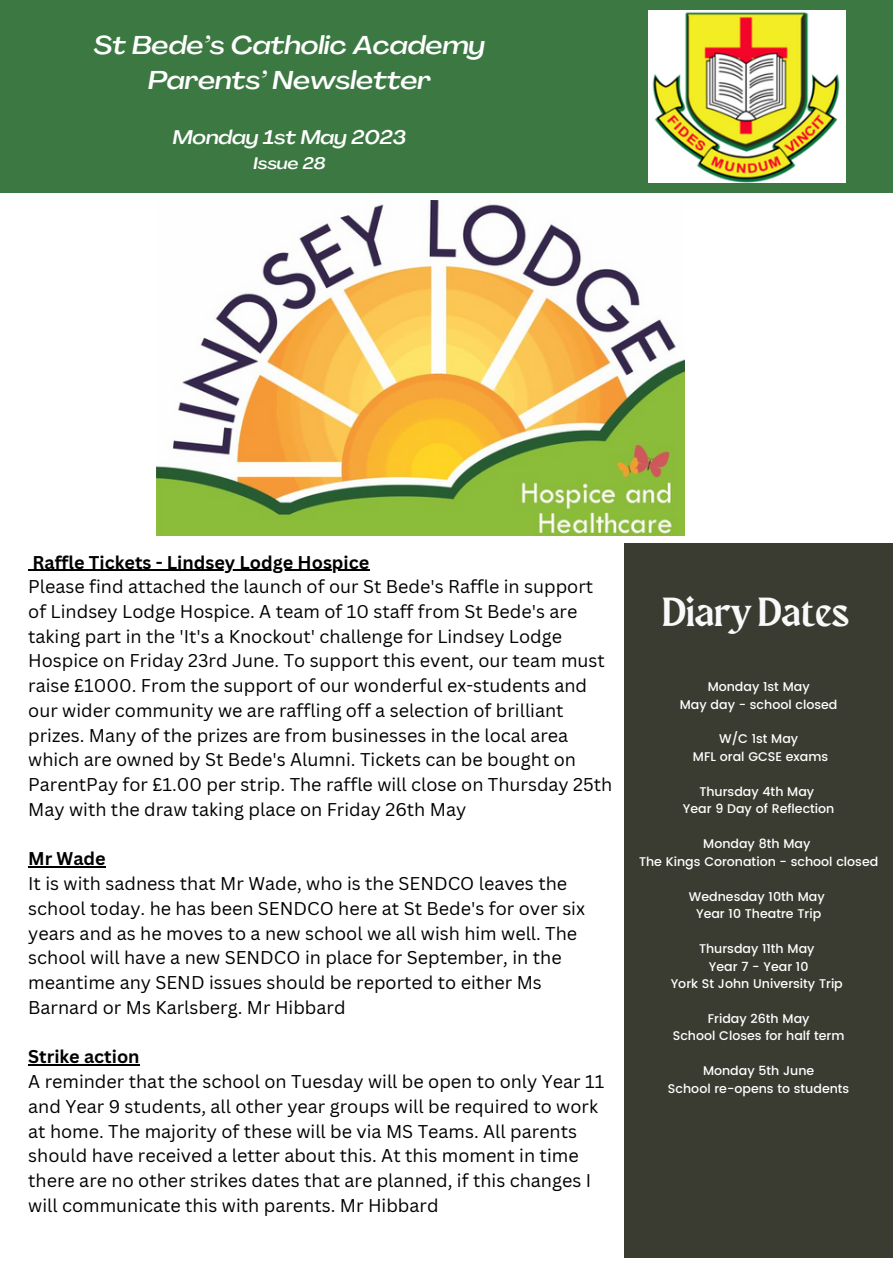
<style>
.page{position:relative;width:893px;height:1264px;background:#fff}
.page>*{position:absolute;margin:0;border:0;box-sizing:border-box;transform-origin:0 0}
.t1{font:40.5px "Maragsa Display";color:#f8f9f9}
.t2{font:italic 500 expanded 25.5px/34.8px "Agrandir";color:#fff;text-align:center}
.t3{font:italic 500 expanded 19.5px "Agrandir";color:#fff}
.t4{font:18px/24.8px "Canva Sans";color:#000}
.t5{font:700 18px "Canva Sans";color:#000}
.t6{font:italic 500 expanded 16.5px "Agrandir";color:#fff}
.t7{font:500 12.6px/17.4px "Poppins";color:#fff;text-align:center}
</style>
<div class="page">
<div style="left:0;top:0;width:892px;height:193px;background:#3c7841"></div>
<div style="left:624px;top:543px;width:268px;height:714px;background:#3b3c31"></div>
<img style="left:648px;top:10px;width:197px;height:172px">
<img style="left:157px;top:201px;width:527px;height:334px">
<hr style="left:32px;top:569px;width:337px;height:1px;background:#000">
<hr style="left:28px;top:866px;width:78px;height:1px;background:#000">
<hr style="left:28px;top:1064px;width:112px;height:1px;background:#000">
<h2 class="t2" style="left:94px;top:30px;width:392px">St Bede’s Catholic Academy<br>Parents’ Newsletter</h2>
<p class="t3" style="left:173px;top:130px;width:235px">Monday 1st May 2023</p>
<p class="t6" style="left:253px;top:156px;width:73px">Issue 28</p>
<p class="t5" style="left:32px;top:549px;width:338px">Raffle Tickets - Lindsey Lodge Hospice</p>
<p class="t4" style="left:28px;top:574px;width:585px">Please find attached the launch of our St Bede's Raffle in support of Lindsey Lodge Hospice. A team of 10 staff from St Bede's are taking part in the 'It's a Knockout' challenge for Lindsey Lodge Hospice on Friday 23rd June. To support this event, our team must raise £1000. From the support of our wonderful ex-students and our wider community we are raffling off a selection of brilliant prizes. Many of the prizes are from businesses in the local area which are owned by St Bede's Alumni. Tickets can be bought on ParentPay for £1.00 per strip. The raffle will close on Thursday 25th May with the draw taking place on Friday 26th May</p>
<p class="t5" style="left:28px;top:846px;width:79px">Mr Wade</p>
<p class="t4" style="left:28px;top:870px;width:558px">It is with sadness that Mr Wade, who is the SENDCO leaves the school today. he has been SENDCO here at St Bede's for over six years and as he moves to a new school we all wish him well. The school will have a new SENDCO in place for September, in the meantime any SEND issues should be reported to either Ms Barnard or Ms Karlsberg. Mr Hibbard</p>
<p class="t5" style="left:28px;top:1044px;width:113px">Strike action</p>
<p class="t4" style="left:28px;top:1068px;width:577px">A reminder that the school on Tuesday will be open to only Year 11 and Year 9 students, all other year groups will be required to work at home. The majority of these will be via MS Teams. All parents should have received a letter about this. At this moment in time there are no other strikes dates that are planned, if this changes I will communicate this with parents. Mr Hibbard</p>
<h1 class="t1" style="left:662px;top:594px;width:188px">Diary Dates</h1>
<p class="t7" style="left:679px;top:678px;width:159px">Monday 1st May<br>May day - school closed</p>
<p class="t7" style="left:693px;top:730px;width:137px">W/C 1st May<br>MFL oral GCSE exams</p>
<p class="t7" style="left:682px;top:782px;width:153px">Thursday 4th May<br>Year 9 Day of Reflection</p>
<p class="t7" style="left:639px;top:835px;width:241px">Monday 8th May<br>The Kings Coronation - school closed</p>
<p class="t7" style="left:688px;top:887px;width:137px">Wednesday 10th May<br>Year 10 Theatre Trip</p>
<p class="t7" style="left:670px;top:940px;width:174px">Thursday 11th May<br>Year 7 - Year 10<br>York St John University Trip</p>
<p class="t7" style="left:672px;top:1009px;width:173px">Friday 26th May<br>School Closes for half term</p>
<p class="t7" style="left:668px;top:1062px;width:183px">Monday 5th June<br>School re-opens to students</p>
</div>
